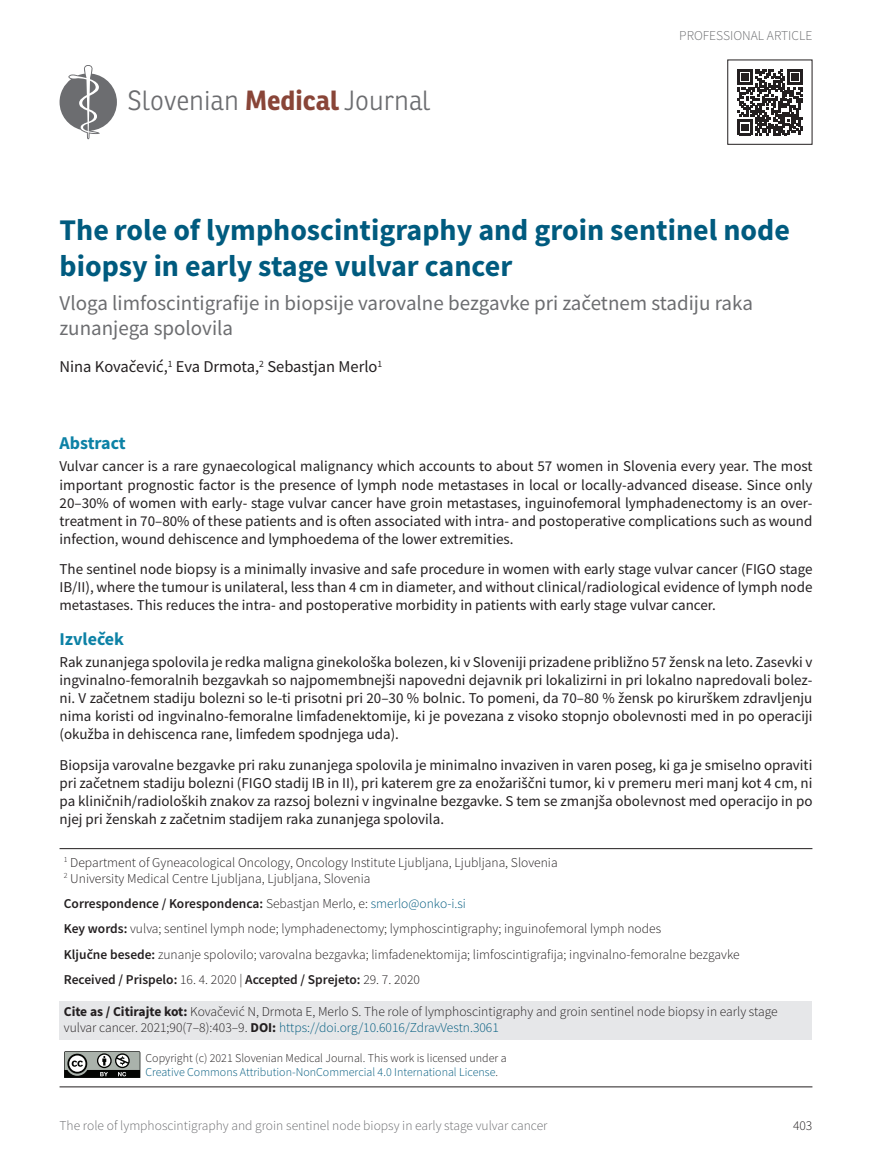
<style>
.page{position:relative;width:872px;height:1166px;background:#fff}
.page>*{position:absolute;margin:0;border:0;box-sizing:border-box;transform-origin:0 0}
.t1{font:700 30px/36px "Source Sans Pro";color:#005b7f}
.t2{font:300 27px "Ronnia";letter-spacing:-.005em;color:#6c6d70}
.t3{font:21px/25.2px "Source Sans Pro";color:#6c6d70}
.t4{font:300 20.25px "Ronnia";letter-spacing:-.005em;color:#6c6d70}
.t5{font:700 18px "Source Sans Pro";color:#0d82a6}
.t6{font:16.5px "Source Sans Pro";color:#231f20}
.t7{font:15px/18px "Source Sans Pro";color:#231f20;text-align:justify}
.t8{font:300 13.5px/25.2px "Source Sans Pro";color:#231f20}
.t9{font:300 13.5px "Source Sans Pro";color:#6c6d70}
.t10{font:300 12px/14.4px "Source Sans Pro";color:#231f20}
.s1{font-weight:700;color:#894538}
.s2{font-size:27px}
.s3{font-weight:600}
.s4{color:#005b7f}
.s5{font-weight:700}
</style>
<div class="page">
<svg style="left:64px;top:1051px;width:77px;height:27px"></svg>
<svg style="left:737px;top:69px;width:66px;height:66px"></svg>
<div style="left:727px;top:60px;width:85px;height:85px;border:1px solid #231f20"></div>
<div style="left:60px;top:1001px;width:752px;height:38px;background:#e6e7e9"></div>
<hr style="left:60px;top:1086px;width:752px;height:1px;background:#231f20">
<hr style="left:60px;top:848px;width:752px;height:1px;background:#231f20">
<svg style="left:60px;top:65px;width:57px;height:74px"></svg>
<h2 class="t2" style="left:128px;top:84px;width:213px">Slovenian <span class="s1">Medical</span></h2>
<h3 class="t4" style="left:347px;top:88px;width:8px">l</h3>
<h2 class="t2" style="left:422px;top:84px;width:10px">l</h2>
<h3 class="t4" style="left:126px;top:88px;width:298px">Slovenian <span class="s1">Medical</span> Journa<span class="s2">Journa</span></h3>
<p class="t9" style="left:679px;top:27px;width:135px">PROFESSIONAL ARTICLE</p>
<h1 class="t1" style="left:60px;top:212px;width:732px">The role of lymphoscintigraphy and groin sentinel node biopsy in early stage vulvar cancer</h1>
<h3 class="t3" style="left:60px;top:290px;width:695px">Vloga limfoscintigrafije in biopsije varovalne bezgavke pri začetnem stadiju raka zunanjega spolovila</h3>
<p class="t6" style="left:60px;top:356px;width:324px">Nina Kovačević,<sup>1</sup> Eva Drmota,<sup>2</sup> Sebastjan Merlo<sup>1</sup></p>
<p class="t5" style="left:60px;top:431px;width:68px">Abstract</p>
<p class="t7" style="left:60px;top:457px;width:754px">Vulvar cancer is a rare gynaecological malignancy which accounts to about 57 women in Slovenia every year. The most important prognostic factor is the presence of lymph node metastases in local or locally-advanced disease. Since only 20–30% of women with early- stage vulvar cancer have groin metastases, inguinofemoral lymphadenectomy is an over&shy;treatment in 70–80% of these patients and is often associated with intra- and postoperative complications such as wound infection, wound dehiscence and lymphoedema of the lower extremities.</p>
<p class="t7" style="left:60px;top:560px;width:754px">The sentinel node biopsy is a minimally invasive and safe procedure in women with early stage vulvar cancer (FIGO stage IB/II), where the tumour is unilateral, less than 4 cm in diameter, and without clinical/radiological evidence of lymph node metastases. This reduces the intra- and postoperative morbidity in patients with early stage vulvar cancer.</p>
<p class="t5" style="left:60px;top:626px;width:66px">Izvleček</p>
<p class="t7" style="left:60px;top:652px;width:754px">Rak zunanjega spolovila je redka maligna ginekološka bolezen, ki v Sloveniji prizadene približno 57 žensk na leto. Zasevki v ingvinalno-femoralnih bezgavkah so najpomembnejši napovedni dejavnik pri lokalizirni in pri lokalno napredovali bolez&shy;ni. V začetnem stadiju bolezni so le-ti prisotni pri 20–30 % bolnic. To pomeni, da 70–80 % žensk po kirurškem zdravljenju nima koristi od ingvinalno-femoralne limfadenektomije, ki je povezana z visoko stopnjo obolevnosti med in po operaciji (okužba in dehiscenca rane, limfedem spodnjega uda).</p>
<p class="t7" style="left:60px;top:755px;width:754px">Biopsija varovalne bezgavke pri raku zunanjega spolovila je minimalno invaziven in varen poseg, ki ga je smiselno opraviti pri začetnem stadiju bolezni (FIGO stadij IB in II), pri katerem gre za enožariščni tumor, ki v premeru meri manj kot 4 cm, ni pa kliničnih/radioloških znakov za razsoj bolezni v ingvinalne bezgavke. S tem se zmanjša obolevnost med operacijo in po njej pri ženskah z začetnim stadijem raka zunanjega spolovila.</p>
<p class="t8" style="left:64px;top:853px;width:495px;line-height:16.2px"><sup>1</sup> Department of Gyneacological Oncology, Oncology Institute Ljubljana, Ljubljana, Slovenia<br><sup>2</sup> University Medical Centre Ljubljana, Ljubljana, Slovenia</p>
<p class="t8" style="left:64px;top:890px;width:677px"><span class="s3">Correspondence / Korespondenca:</span> Sebastjan Merlo, e: <span class="s4">smerlo@onko-i.si<br></span><span class="s3">Key words:</span> vulva; sentinel lymph node; lymphadenectomy; lymphoscintigraphy; inguinofemoral lymph nodes<br><span class="s3">Ključne besede:</span> zunanje spolovilo; varovalna bezgavka; limfadenektomija; limfoscintigrafija; ingvinalno-femoralne bezgavke <span class="s3">Received / Prispelo:</span> 16. 4. 2020 | <span class="s3">Accepted / Sprejeto:</span> 29. 7. 2020</p>
<p class="t8" style="left:64px;top:1003px;width:715px;line-height:16.2px"><span class="s5">Cite as / Citirajte kot:</span> Kovačević N, Drmota E, Merlo S. The role of lymphoscintigraphy and groin sentinel node biopsy in early stage vulvar cancer. 2021;90(7–8):403–9. <span class="s5">DOI:</span> <span class="s4">https://doi.org/10.6016/ZdravVestn.3061</span></p>
<p class="t10" style="left:145px;top:1050px;width:362px">Copyright (c) 2021 Slovenian Medical Journal. This work is licensed under a<br><span class="s4">Creative Commons Attribution-NonCommercial 4.0 International License</span>.</p>
<p class="t9" style="left:60px;top:1116px;width:489px">The role of lymphoscintigraphy and groin sentinel node biopsy in early stage vulvar cancer</p>
<p class="t8" style="left:793px;top:1112px;width:21px">403</p>
</div>
